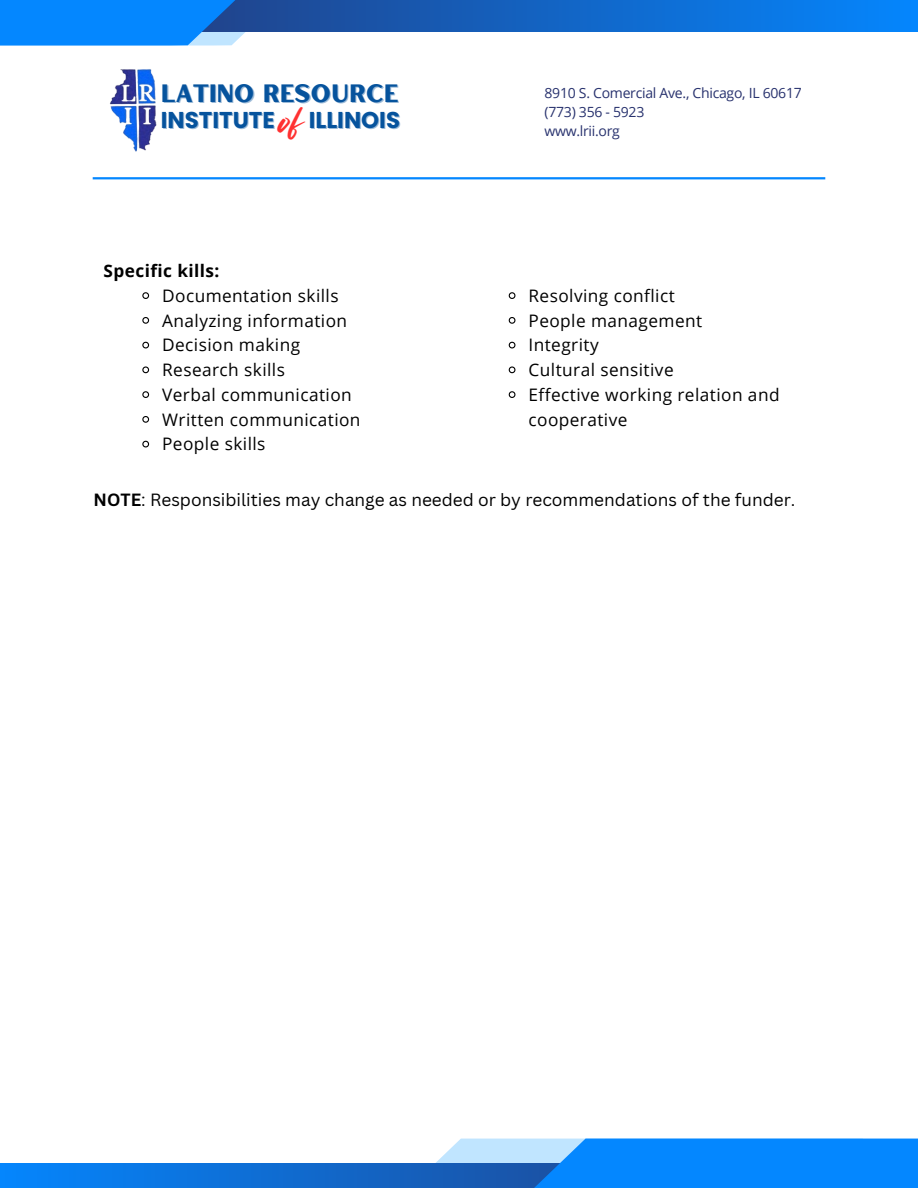
<style>
.page{position:relative;width:918px;height:1188px;background:#fff}
.page>*{position:absolute;margin:0;border:0;box-sizing:border-box;transform-origin:0 0}
.t1{font:25.05px "Hertical Sans";color:#06539d}
.t2{font:24.9px "Smooth Fantasy";color:#ff3131}
.t3{font:700 22.95px "Poppins";color:#06539d}
.t4{font:17.25px/24.8px "Open Sans";letter-spacing:.025em;color:#000}
.t5{font:17.25px "Canva Sans";color:#000}
.t6{font:700 17.25px "Open Sans";letter-spacing:.025em;color:#000}
.t7{font:14.1px "Open Sans";letter-spacing:-.02em;color:#28326e}
.s1{font-weight:700}
</style>
<div class="page">
<img style="left:110px;top:69px;width:47px;height:83px">
<svg style="left:0;top:1164px;width:433px;height:24px"></svg>
<hr style="left:93px;top:177px;width:732px;height:2px;background:#0487ff">
<svg style="left:342px;top:0;width:576px;height:31px"></svg>
<svg style="left:433px;top:1139px;width:485px;height:49px;fill:#0487ff"></svg>
<svg style="left:0;top:0;width:342px;height:46px;fill:#0487ff"></svg>
<svg style="left:142px;top:292px;width:8px;height:7px"></svg>
<svg style="left:142px;top:317px;width:8px;height:7px"></svg>
<svg style="left:142px;top:341px;width:8px;height:8px"></svg>
<svg style="left:142px;top:366px;width:8px;height:8px"></svg>
<svg style="left:142px;top:391px;width:8px;height:7px"></svg>
<svg style="left:142px;top:416px;width:8px;height:7px"></svg>
<svg style="left:142px;top:440px;width:8px;height:8px"></svg>
<svg style="left:508px;top:292px;width:8px;height:7px"></svg>
<svg style="left:508px;top:317px;width:8px;height:7px"></svg>
<svg style="left:508px;top:341px;width:8px;height:8px"></svg>
<svg style="left:508px;top:366px;width:8px;height:8px"></svg>
<svg style="left:508px;top:391px;width:8px;height:7px"></svg>
<h1 class="t1" style="left:161px;top:76px;width:239px">LATINO RESOURCE</h1>
<p class="t7" style="left:545px;top:83px;width:259px">8910 S. Comercial Ave., Chicago, IL 60617</p>
<p class="t7" style="left:545px;top:102px;width:101px">(773) 356 - 5923</p>
<p class="t7" style="left:545px;top:121px;width:77px">www.lrii.org</p>
<h2 class="t2" style="left:279px;top:116px;width:26px">of</h2>
<p class="t3" style="left:161px;top:104px;width:115px">INSTITUTE</p>
<p class="t3" style="left:309px;top:104px;width:93px">ILLINOIS</p>
<p class="t6" style="left:104px;top:259px;width:118px">Specific kills:</p>
<h4 class="t4" style="left:162px;top:283px;width:178px">Documentation skills</h4>
<p class="t4" style="left:162px;top:307px;width:187px">Analyzing information</p>
<p class="t4" style="left:162px;top:332px;width:139px">Decision making</p>
<p class="t4" style="left:162px;top:357px;width:124px">Research skills</p>
<p class="t4" style="left:162px;top:382px;width:191px">Verbal communication</p>
<p class="t4" style="left:162px;top:406px;width:200px">Written communication</p>
<p class="t4" style="left:162px;top:431px;width:105px">People skills</p>
<p class="t4" style="left:529px;top:283px;width:148px">Resolving conflict</p>
<p class="t4" style="left:529px;top:307px;width:175px">People management</p>
<p class="t4" style="left:529px;top:332px;width:72px">Integrity</p>
<p class="t4" style="left:529px;top:357px;width:147px">Cultural sensitive</p>
<p class="t4" style="left:529px;top:382px;width:253px">Effective working relation and cooperative</p>
<p class="t5" style="left:94px;top:487px;width:703px"><span class="s1">NOTE</span>: Responsibilities may change as needed or by recommendations of the funder.</p>
</div>
